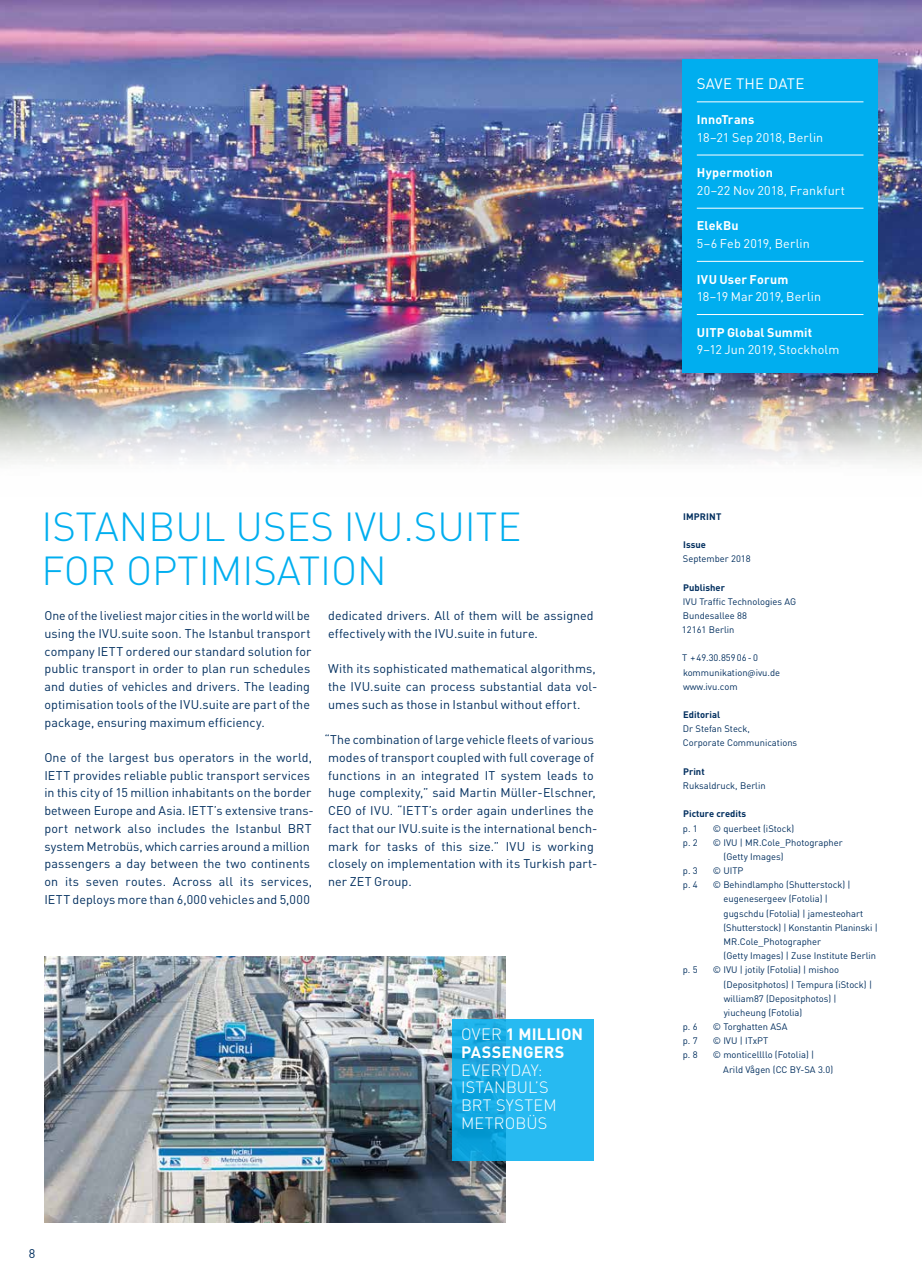
<style>
.page{position:relative;width:922px;height:1276px;background:#fff}
.page>*{position:absolute;margin:0;border:0;box-sizing:border-box;transform-origin:0 0}
.t1{font:300 40px/44.2px "DIN Pro";color:#00aeef}
.t2{font:300 16.25px/17.8px "DINOT";letter-spacing:.01em;color:#fff}
.t3{font:700 16.25px/17.8px "DINOT";letter-spacing:.005em;color:#fff}
.t4{font:15px "DIN Pro";letter-spacing:.015em;color:#fff}
.t5{font:12.5px/17.8px "DIN Pro";letter-spacing:.005em;color:#002e5e}
.t6{font:12.5px "DIN Pro";letter-spacing:.01em;color:#fff}
.t7{font:700 12.5px "DIN Pro";letter-spacing:.015em;color:#fff}
.t8{font:9.38px/14.1px "DIN Pro";color:#002e5e}
.t9{font:700 9.38px "DIN Pro";letter-spacing:.005em;color:#002e5e}
.s1{font-weight:300}
.s2{font-family:"DINOT";font-size:8.5px}
</style>
<div class="page">
<img style="left:0;top:0;width:921px;height:372px">
<img style="left:0;top:372px;width:921px;height:93px">
<img style="left:44px;top:957px;width:461px;height:265px">
<div style="left:682px;top:59px;width:195px;height:313px;background:#00aeef"></div>
<hr style="left:696px;top:102px;width:167px;height:1px;background:#fff">
<hr style="left:696px;top:155px;width:167px;height:1px;background:#fff">
<hr style="left:696px;top:208px;width:167px;height:1px;background:#fff">
<hr style="left:696px;top:261px;width:167px;height:1px;background:#fff">
<hr style="left:696px;top:314px;width:167px;height:1px;background:#fff">
<svg style="left:452px;top:1019px;width:142px;height:141px;background:#1fb2ea"></svg>
<h1 class="t1" style="left:42px;top:500px;width:481px">ISTANBUL USES IVU.SUITE<br>FOR OPTIMISATION</h1>
<p class="t5" style="left:44px;top:605px;width:268px;text-align:justify">One of the liveliest major cities in the world will be using the IVU.suite soon. The Istanbul transport company IETT ordered our standard solution for public transport in order to plan run schedules and duties of vehicles and drivers. The leading optimisation tools of the IVU.suite are part of the package, ensuring maximum efficiency.</p>
<p class="t5" style="left:44px;top:747px;width:271px">One of the largest bus operators in the world, IETT provides reliable public transport services in this city of 15 million inhabitants on the border between Europe and Asia. IETT’s extensive trans&shy;port network also includes the Istanbul BRT system Metrobüs, which carries around a million passengers a day between the two continents on its seven routes. Across all its services, IETT deploys more than 6,000 vehicles and 5,000</p>
<p class="t5" style="left:328px;top:605px;width:267px">dedicated drivers. All of them will be assigned effectively with the IVU.suite in future.</p>
<p class="t5" style="left:328px;top:659px;width:271px">With its sophisticated mathematical algorithms, the IVU.suite can process substantial data vol&shy;umes such as those in Istanbul without effort.</p>
<p class="t5" style="left:324px;top:729px;width:274px">“The combination of large vehicle fleets of various modes of transport coupled with full coverage of functions in an integrated IT system leads to huge complexity,” said Martin Müller-Elschner, CEO of IVU. “IETT’s order again underlines the fact that our IVU.suite is the international bench&shy;mark for tasks of this size.” IVU is working closely on implementation with its Turkish part&shy;ner ZET Group.</p>
<p class="t5" style="left:29px;top:1243px;width:8px">8</p>
<h2 class="t3" style="left:461px;top:1025px;width:123px"><span class="s1">OVER</span> 1 MILLION<br>PASSENGERS</h2>
<h2 class="t2" style="left:461px;top:1061px;width:97px">EVERYDAY:<br>ISTANBUL’S<br>BRT SYSTEM<br>METROBÜS</h2>
<p class="t4" style="left:696px;top:71px;width:109px">SAVE THE DATE</p>
<p class="t7" style="left:696px;top:109px;width:59px">InnoTrans</p>
<p class="t6" style="left:696px;top:127px;width:128px">18–21 Sep 2018, Berlin</p>
<p class="t7" style="left:696px;top:162px;width:78px">Hypermotion</p>
<p class="t6" style="left:696px;top:181px;width:149px">20–22 Nov 2018, Frankfurt</p>
<p class="t7" style="left:696px;top:215px;width:43px">ElekBu</p>
<p class="t6" style="left:696px;top:234px;width:114px">5–6 Feb 2019, Berlin</p>
<p class="t7" style="left:696px;top:269px;width:93px">IVU User Forum</p>
<p class="t6" style="left:696px;top:287px;width:126px">18–19 Mar 2019, Berlin</p>
<p class="t7" style="left:696px;top:322px;width:117px">UITP Global Summit</p>
<p class="t6" style="left:696px;top:340px;width:144px">9–12 Jun 2019, Stockholm</p>
<p class="t9" style="left:683px;top:508px;width:40px">IMPRINT</p>
<p class="t9" style="left:683px;top:537px;width:24px">Issue</p>
<p class="t8" style="left:682px;top:551px;width:69px">September 2018</p>
<p class="t9" style="left:683px;top:579px;width:43px">Publisher</p>
<p class="t8" style="left:681px;top:593px;width:116px">IVU Traffic Technologies AG<br>Bundesallee 88<br>12161 Berlin</p>
<p class="t8" style="left:682px;top:650px;width:100px">T +49.30.85906-0 kommunikation<span class="s2">@</span>ivu.de www.ivu.com</p>
<p class="t9" style="left:683px;top:707px;width:39px">Editorial</p>
<p class="t8" style="left:682px;top:721px;width:116px">Dr Stefan Steck,<br>Corporate Communications</p>
<p class="t9" style="left:683px;top:763px;width:23px">Print</p>
<p class="t8" style="left:682px;top:777px;width:84px">Ruksaldruck, Berlin</p>
<p class="t9" style="left:683px;top:806px;width:65px">Picture credits</p>
<p class="t8" style="left:682px;top:820px;width:16px">p. 1</p>
<p class="t8" style="left:712px;top:820px;width:83px">© querbeet (iStock)</p>
<p class="t8" style="left:682px;top:834px;width:16px">p. 2</p>
<p class="t8" style="left:723px;top:834px;width:120px;text-indent:-11px">© IVU | MR.Cole_Photographer (Getty Images)</p>
<p class="t8" style="left:682px;top:862px;width:16px">p. 3</p>
<p class="t8" style="left:712px;top:862px;width:32px">© UITP</p>
<p class="t8" style="left:682px;top:877px;width:16px">p. 4</p>
<p class="t8" style="left:723px;top:877px;width:156px;text-indent:-11px">© Behindlampho (Shutterstock) | eugenesergeev (Fotolia) |<br>gugschdu (Fotolia) | jamesteohart (Shutterstock) | Konstantin Planinski | MR.Cole_Photographer<br>(Getty Images) | Zuse Institute Berlin</p>
<p class="t8" style="left:682px;top:962px;width:16px">p. 5</p>
<p class="t8" style="left:723px;top:962px;width:150px;text-indent:-11px">© IVU | jotily (Fotolia) | mishoo (Depositphotos) | Tempura (iStock) | william87 (Depositphotos) | yiucheung (Fotolia)</p>
<p class="t8" style="left:682px;top:1018px;width:16px">p. 6</p>
<p class="t8" style="left:712px;top:1018px;width:76px">© Torghatten ASA</p>
<p class="t8" style="left:682px;top:1033px;width:16px">p. 7</p>
<p class="t8" style="left:712px;top:1033px;width:57px">© IVU | ITxPT</p>
<p class="t8" style="left:682px;top:1047px;width:16px">p. 8</p>
<p class="t8" style="left:723px;top:1047px;width:111px;text-indent:-11px">© monticellllo (Fotolia) |<br>Arild Vågen (CC BY-SA 3.0)</p>
</div>
